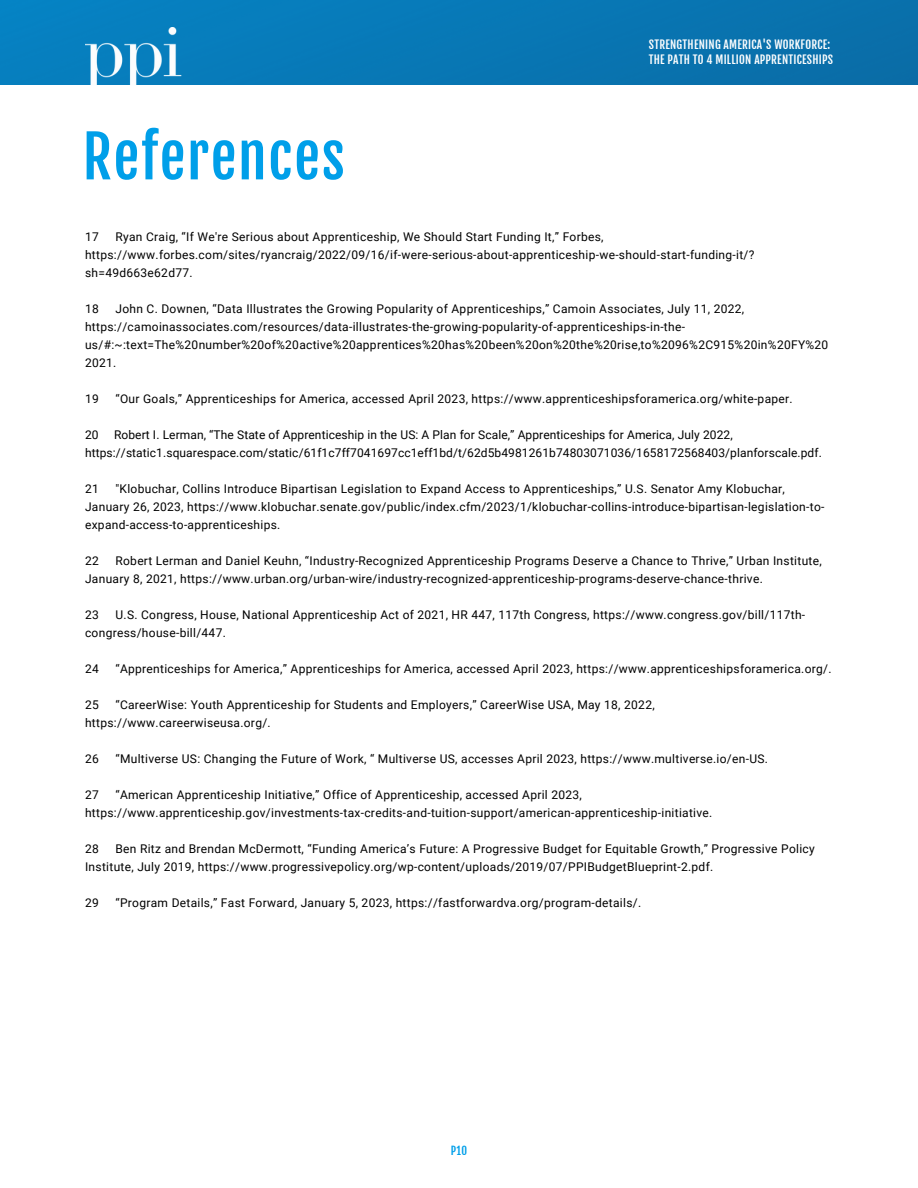
<style>
.page{position:relative;width:918px;height:1188px;background:#fff}
.page>*{position:absolute;margin:0;border:0;box-sizing:border-box;transform-origin:0 0}
.t1{font:57.6px "Fjalla One";letter-spacing:.025em;color:#009fe9}
.t2{font:12px/18px "Roboto";letter-spacing:.025em;color:#000}
.t3{font:11.25px/15.1px "Fjalla One";letter-spacing:.02em;color:#fff}
.t4{font:11.1px "Fjalla One";color:#009fe9}
</style>
<div class="page">
<img style="left:0;top:0;width:918px;height:85px">
<img style="left:85px;top:28px;width:98px;height:57px">
<h1 class="t1" style="left:83px;top:121px;width:264px">References</h1>
<p class="t3" style="left:649px;top:37px;width:186px">STRENGTHENING AMERICA'S WORKFORCE:<br>THE PATH TO 4 MILLION APPRENTICESHIPS</p>
<p class="t2" style="left:85px;top:228px;width:671px;text-indent:30px">Ryan Craig, “If We're Serious about Apprenticeship, We Should Start Funding It,” Forbes, https://www.forbes.com/sites/ryancraig/2022/09/16/if-were-serious-about-apprenticeship-we-should-start-funding-it/? sh=49d663e62d77.</p>
<p class="t2" style="left:85px;top:300px;width:15px">18</p>
<p class="t2" style="left:85px;top:228px;width:15px">17</p>
<p class="t2" style="left:85px;top:300px;width:745px;text-indent:30px">John C. Downen, “Data Illustrates the Growing Popularity of Apprenticeships,” Camoin Associates, July 11, 2022, https://camoinassociates.com/resources/data-illustrates-the-growing-popularity-of-apprenticeships-in-the&shy;us/#:~:text=The%20number%20of%20active%20apprentices%20has%20been%20on%20the%20rise,to%2096%2C915%20in%20FY%20<br>2021.</p>
<p class="t2" style="left:85px;top:390px;width:15px">19</p>
<p class="t2" style="left:115px;top:390px;width:679px">“Our Goals,” Apprenticeships for America, accessed April 2023, https://www.apprenticeshipsforamerica.org/white-paper.</p>
<p class="t2" style="left:85px;top:426px;width:15px">20</p>
<p class="t2" style="left:85px;top:426px;width:738px;text-indent:29px">Robert I. Lerman, “The State of Apprenticeship in the US: A Plan for Scale,” Apprenticeships for America, July 2022, https://static1.squarespace.com/static/61f1c7ff7041697cc1eff1bd/t/62d5b4981261b74803071036/1658172568403/planforscale.pdf.</p>
<p class="t2" style="left:85px;top:480px;width:15px">21</p>
<p class="t2" style="left:85px;top:480px;width:741px;text-indent:30px">"Klobuchar, Collins Introduce Bipartisan Legislation to Expand Access to Apprenticeships,” U.S. Senator Amy Klobuchar,<br>January 26, 2023, https://www.klobuchar.senate.gov/public/index.cfm/2023/1/klobuchar-collins-introduce-bipartisan-legislation-to&shy;expand-access-to-apprenticeships.</p>
<p class="t2" style="left:85px;top:552px;width:15px">22</p>
<p class="t2" style="left:85px;top:552px;width:738px;text-indent:30px">Robert Lerman and Daniel Keuhn, “Industry-Recognized Apprenticeship Programs Deserve a Chance to Thrive,” Urban Institute,<br>January 8, 2021, https://www.urban.org/urban-wire/industry-recognized-apprenticeship-programs-deserve-chance-thrive.</p>
<p class="t2" style="left:85px;top:606px;width:15px">23</p>
<p class="t2" style="left:85px;top:606px;width:722px;text-indent:30px">U.S. Congress, House, National Apprenticeship Act of 2021, HR 447, 117th Congress, https://www.congress.gov/bill/117th&shy;congress/house-bill/447.</p>
<p class="t2" style="left:85px;top:660px;width:15px">24</p>
<p class="t2" style="left:115px;top:660px;width:718px">“Apprenticeships for America,” Apprenticeships for America, accessed April 2023, https://www.apprenticeshipsforamerica.org/.</p>
<p class="t2" style="left:85px;top:696px;width:15px">25</p>
<p class="t2" style="left:85px;top:696px;width:571px;text-indent:30px">“CareerWise: Youth Apprenticeship for Students and Employers,” CareerWise USA, May 18, 2022, https://www.careerwiseusa.org/.</p>
<p class="t2" style="left:85px;top:750px;width:15px">26</p>
<p class="t2" style="left:115px;top:750px;width:654px">“Multiverse US: Changing the Future of Work, “ Multiverse US, accesses April 2023, https://www.multiverse.io/en-US.</p>
<p class="t2" style="left:85px;top:786px;width:15px">27</p>
<p class="t2" style="left:85px;top:786px;width:629px;text-indent:30px">“American Apprenticeship Initiative,” Office of Apprenticeship, accessed April 2023, https://www.apprenticeship.gov/investments-tax-credits-and-tuition-support/american-apprenticeship-initiative.</p>
<p class="t2" style="left:85px;top:840px;width:15px">28</p>
<p class="t2" style="left:85px;top:840px;width:731px;text-indent:30px">Ben Ritz and Brendan McDermott, “Funding America’s Future: A Progressive Budget for Equitable Growth,” Progressive Policy<br>Institute, July 2019, https://www.progressivepolicy.org/wp-content/uploads/2019/07/PPIBudgetBlueprint-2.pdf.</p>
<p class="t2" style="left:85px;top:894px;width:15px">29</p>
<p class="t2" style="left:115px;top:894px;width:527px">“Program Details,” Fast Forward, January 5, 2023, https://fastforwardva.org/program-details/.</p>
<p class="t4" style="left:451px;top:1143px;width:18px">P10</p>
</div>
